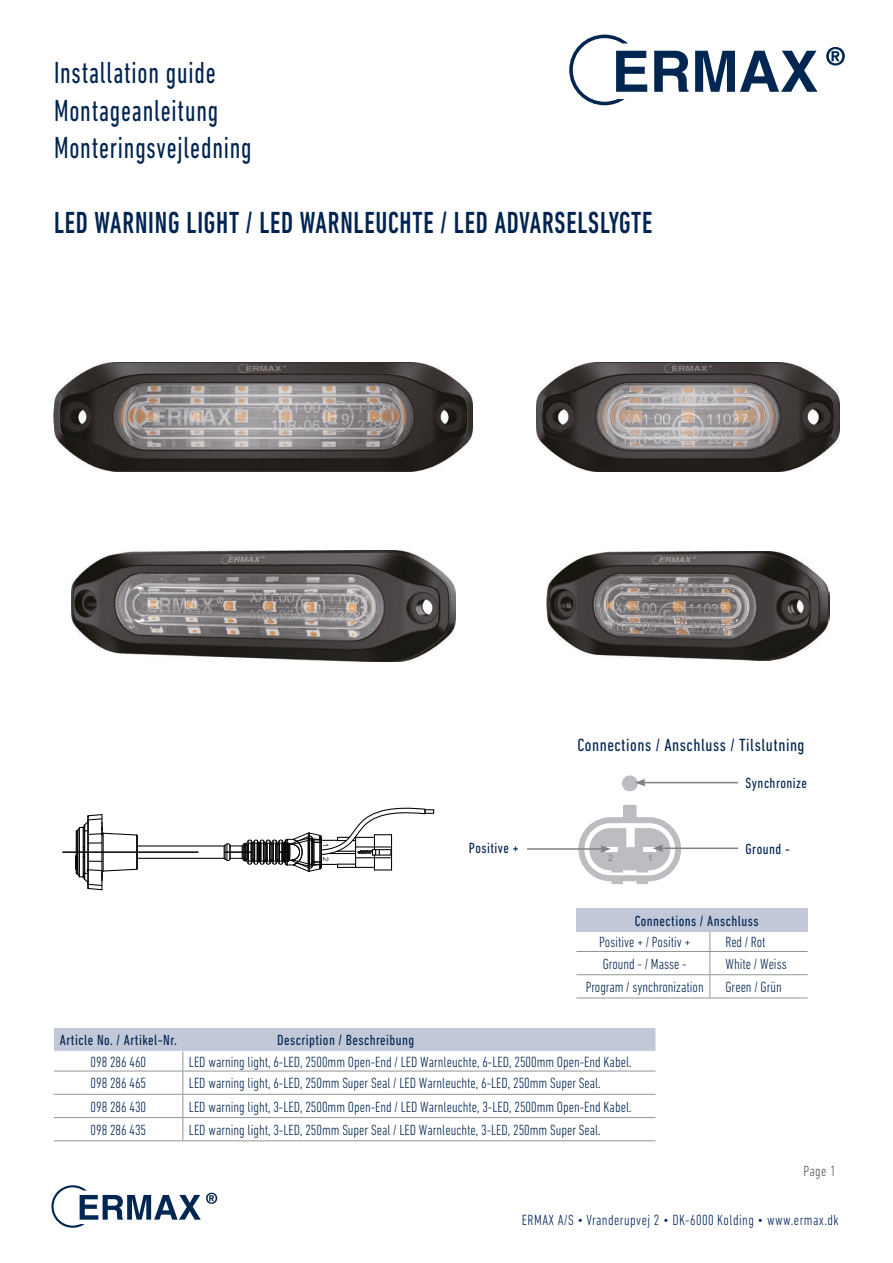
<style>
.page{position:relative;width:893px;height:1263px;background:#fff}
.page>*{position:absolute;margin:0;border:0;box-sizing:border-box;transform-origin:0 0}
.t1{font:condensed 31.05px/37.5px "DIN Next LT Pro";letter-spacing:.03em;color:#002451;scale:.87 1}
.t2{font:500 condensed 31.05px "DIN Next LT Pro";letter-spacing:.03em;color:#002451;scale:.87 1}
.t3{font:condensed 18px "DIN Next LT Pro";letter-spacing:.03em;color:#002451}
.t4{font:300 condensed 15px/23.2px "DIN Next LT Pro";color:#002451;text-align:center}
.t5{font:condensed 15px "DIN Next LT Pro";letter-spacing:.03em;color:#002451}
.t6{font:300 condensed 15px "DIN Next LT Pro";letter-spacing:.03em;color:#00255d}
.t7{font:300 condensed 15px "DIN Next LT Pro";color:#57585a}
.t8{font:9px "Arial";color:#808285}
.t9{font:7.5px "Arial";color:#231f20}
</style>
<div class="page">
<hr style="left:54px;top:1140px;width:129px;height:1px;background:#939598">
<hr style="left:183px;top:1140px;width:472px;height:1px;background:#939598">
<svg style="left:54px;top:1028px;width:601px;height:112px"></svg>
<svg style="left:654px;top:51px;width:35px;height:41px"></svg>
<svg style="left:695px;top:51px;width:122px;height:41px"></svg>
<svg style="left:826px;top:47px;width:19px;height:19px"></svg>
<svg style="left:569px;top:35px;width:78px;height:70px"></svg>
<svg style="left:51px;top:1185px;width:166px;height:43px"></svg>
<div style="left:576px;top:908px;width:232px;height:24px;background:#c3c8d9"></div>
<hr style="left:576px;top:951px;width:134px;height:1px;background:#939598">
<hr style="left:710px;top:951px;width:98px;height:1px;background:#939598">
<hr style="left:576px;top:974px;width:134px;height:1px;background:#939598">
<hr style="left:710px;top:974px;width:98px;height:1px;background:#939598">
<svg style="left:710px;top:932px;width:1px;height:66px"></svg>
<hr style="left:576px;top:998px;width:134px;height:1px;background:#939598">
<hr style="left:710px;top:998px;width:98px;height:1px;background:#939598">
<img style="left:536px;top:362px;width:303px;height:110px">
<img style="left:547px;top:551px;width:282px;height:109px">
<img style="left:71px;top:550px;width:385px;height:111px">
<img style="left:54px;top:362px;width:419px;height:110px">
<div style="left:424px;top:809px;width:10px;height:5px;border:1px solid #030303"></div>
<svg style="left:63px;top:807px;width:363px;height:84px"></svg>
<div style="left:622px;top:775px;width:16px;height:16px;background:#bcbdc0;border-radius:50%"></div>
<hr style="left:643px;top:782px;width:95px;height:1px;background:#808285">
<svg style="left:635px;top:779px;width:10px;height:7px"></svg>
<hr style="left:661px;top:847px;width:77px;height:2px;background:#808285">
<hr style="left:527px;top:848px;width:76px;height:2px;background:#808285">
<svg style="left:578px;top:805px;width:103px;height:79px"></svg>
<h1 class="t1" style="left:54px;top:54px;width:229px">Installation guide<br>Montageanleitung<br>Monteringsvejledning</h1>
<h1 class="t2" style="left:54px;top:205px;width:689px">LED WARNING LIGHT / LED WARNLEUCHTE / LED ADVARSELSLYGTE</h1>
<p class="t3" style="left:577px;top:734px;width:229px">Connections / Anschluss / Tilslutning</p>
<p class="t9" style="left:331px;top:843px;width:6px;rotate:90deg">1</p>
<p class="t9" style="left:331px;top:857px;width:6px;rotate:90deg">2</p>
<p class="t5" style="left:469px;top:839px;width:51px">Positive +</p>
<p class="t8" style="left:608px;top:851px;width:7px">2</p>
<p class="t8" style="left:648px;top:851px;width:7px">1</p>
<p class="t5" style="left:745px;top:774px;width:63px">Synchronize</p>
<p class="t5" style="left:745px;top:840px;width:46px">Ground -</p>
<p class="t5" style="left:635px;top:912px;width:125px">Connections / Anschluss</p>
<p class="t4" style="left:599px;top:930px;width:93px">Positive + / Positiv +</p>
<p class="t4" style="left:725px;top:930px;width:42px">Red / Rot</p>
<p class="t4" style="left:586px;top:952px;width:120px">Ground - / Masse -<br>Program / synchronization</p>
<p class="t4" style="left:725px;top:952px;width:63px;line-height:22.8px;text-align:left">White / Weiss<br>Green / Grün</p>
<p class="t5" style="left:60px;top:1032px;width:119px">Article No. / Artikel-Nr.</p>
<p class="t5" style="left:277px;top:1032px;width:139px">Description / Beschreibung</p>
<p class="t4" style="left:91px;top:1050px;width:57px">098 286 460</p>
<p class="t4" style="left:189px;top:1050px;width:444px">LED warning light, 6-LED, 2500mm Open-End / LED Warnleuchte, 6-LED, 2500mm Open-End Kabel.</p>
<p class="t4" style="left:91px;top:1071px;width:57px">098 286 465</p>
<p class="t4" style="left:189px;top:1071px;width:413px">LED warning light, 6-LED, 250mm Super Seal / LED Warnleuchte, 6-LED, 250mm Super Seal.</p>
<p class="t4" style="left:91px;top:1095px;width:57px">098 286 430</p>
<p class="t4" style="left:189px;top:1095px;width:444px">LED warning light, 3-LED, 2500mm Open-End / LED Warnleuchte, 3-LED, 2500mm Open-End Kabel.</p>
<p class="t4" style="left:91px;top:1118px;width:57px">098 286 435</p>
<p class="t4" style="left:189px;top:1118px;width:413px">LED warning light, 3-LED, 250mm Super Seal / LED Warnleuchte, 3-LED, 250mm Super Seal.</p>
<p class="t7" style="left:803px;top:1162px;width:34px">Page 1</p>
<p class="t6" style="left:522px;top:1211px;width:318px">ERMAX A/S • Vranderupvej 2 • DK-6000 Kolding • www.ermax.dk</p>
</div>
